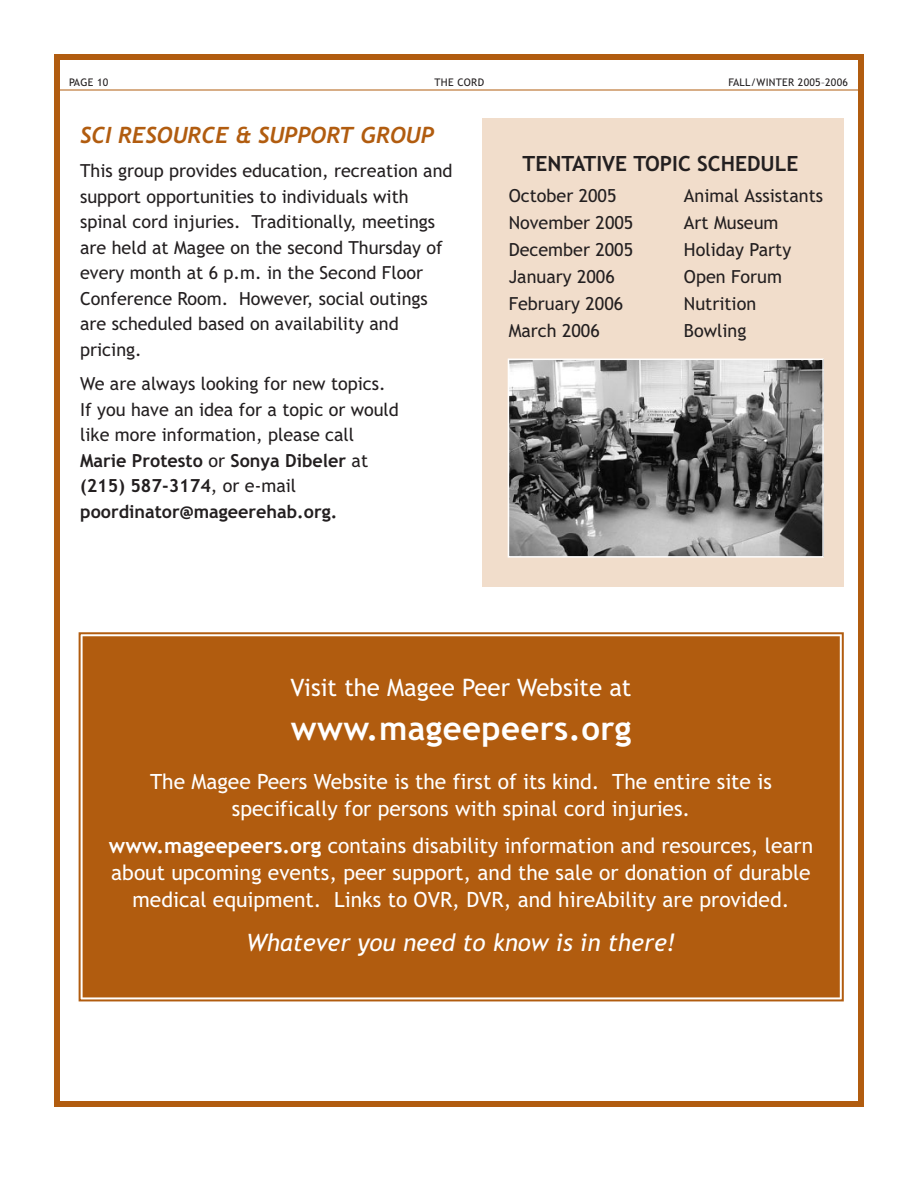
<style>
.page{position:relative;width:918px;height:1188px;background:#fff}
.page>*{position:absolute;margin:0;border:0;box-sizing:border-box;transform-origin:0 0}
.t1{font:700 33px "Trebuchet MS";letter-spacing:.01em;color:#fff}
.t2{font:italic 24px "Trebuchet MS";color:#fff}
.t3{font:24px "Trebuchet MS";color:#fff}
.t4{font:italic 700 22.5px "Trebuchet";color:#b15c0f}
.t5{font:21px/27px "Trebuchet MS";color:#fff;text-align:center}
.t6{font:700 21px "Trebuchet MS";color:#231f20}
.t7{font:18px/25.5px "Trebuchet MS";color:#231f20}
.t8{font:10.5px "Trebuchet MS";letter-spacing:.025em;color:#231f20}
.s1{font-weight:700}
</style>
<div class="page">
<div style="left:54px;top:54px;width:810px;height:1053px;border:6px solid #b15c0f"></div>
<div style="left:482px;top:118px;width:362px;height:469px;background:#f1ddcb"></div>
<hr style="left:54px;top:90px;width:808px;height:1px;background:#b15c0f">
<img style="left:511px;top:362px;width:310px;height:193px">
<div style="left:508px;top:359px;width:316px;height:199px;border:2px solid #fff"></div>
<div style="left:78px;top:632px;width:766px;height:370px;background:#b15c0f"></div>
<p class="t8" style="left:69px;top:78px;width:41px">PAGE 10</p>
<p class="t8" style="left:435px;top:78px;width:51px">THE CORD</p>
<p class="t8" style="left:728px;top:78px;width:121px">FALL/WINTER 2005–2006</p>
<p class="t4" style="left:80px;top:122px;width:355px">SCI RESOURCE &amp; SUPPORT GROUP</p>
<p class="t7" style="left:80px;top:160px;width:374px">This group provides education, recreation and support opportunities to individuals with spinal cord injuries. Traditionally, meetings are held at Magee on the second Thursday of every month at 6 p.m. in the Second Floor Conference Room. However, social outings are scheduled based on availability and pricing.</p>
<p class="t7" style="left:80px;top:373px;width:320px">We are always looking for new topics.<br>If you have an idea for a topic or would like more information, please call <span class="s1">Marie Protesto</span> or <span class="s1">Sonya Dibeler</span> at <span class="s1">(215) 587-3174</span>, or e-mail <span class="s1">poordinator@mageerehab.org.</span></p>
<p class="t6" style="left:523px;top:155px;width:277px">TENTATIVE TOPIC SCHEDULE</p>
<p class="t7" style="left:509px;top:185px;width:109px">October 2005</p>
<p class="t7" style="left:684px;top:185px;width:141px">Animal Assistants</p>
<p class="t7" style="left:509px;top:212px;width:126px">November 2005</p>
<p class="t7" style="left:684px;top:212px;width:96px">Art Museum</p>
<p class="t7" style="left:509px;top:239px;width:126px">December 2005</p>
<p class="t7" style="left:684px;top:239px;width:109px">Holiday Party</p>
<p class="t7" style="left:509px;top:266px;width:108px">January 2006</p>
<p class="t7" style="left:684px;top:266px;width:100px">Open Forum</p>
<p class="t7" style="left:509px;top:293px;width:116px">February 2006</p>
<p class="t7" style="left:684px;top:293px;width:74px">Nutrition</p>
<p class="t7" style="left:509px;top:320px;width:93px">March 2006</p>
<p class="t7" style="left:684px;top:320px;width:64px">Bowling</p>
<h2 class="t3" style="left:291px;top:678px;width:342px">Visit the Magee Peer Website at</h2>
<h1 class="t1" style="left:291px;top:715px;width:342px">www.mageepeers.org</h1>
<p class="t5" style="left:150px;top:770px;width:623px">The Magee Peers Website is the first of its kind. The entire site is specifically for persons with spinal cord injuries.</p>
<p class="t5" style="left:109px;top:834px;width:706px"><span class="s1">www.mageepeers.org</span> contains disability information and resources, learn about upcoming events, peer support, and the sale or donation of durable medical equipment. Links to OVR, DVR, and hireAbility are provided.</p>
<h2 class="t2" style="left:246px;top:933px;width:431px">Whatever you need to know is in there!</h2>
</div>
